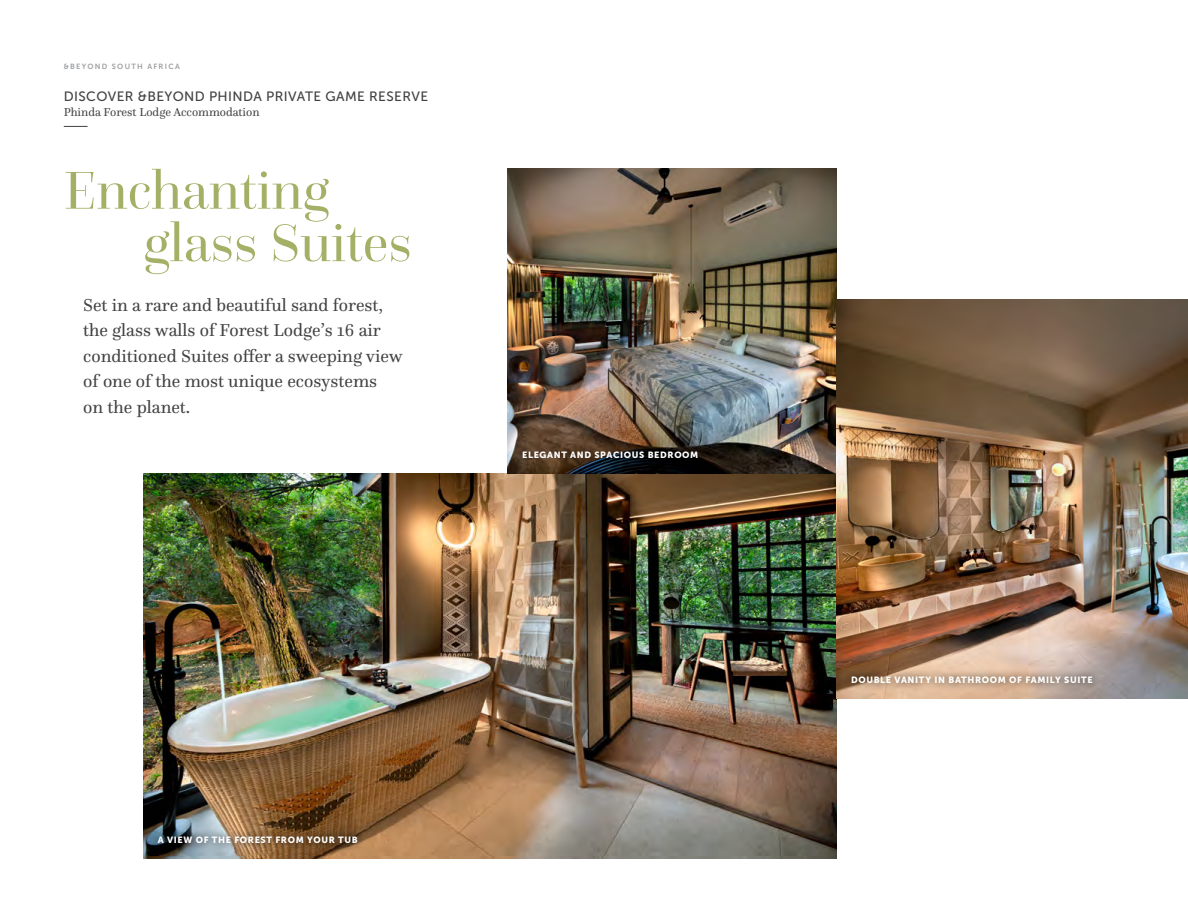
<style>
.page{position:relative;width:1188px;height:918px;background:#fff}
.page>*{position:absolute;margin:0;border:0;box-sizing:border-box;transform-origin:0 0}
.t1{font:55.5px/52.5px "Questa Grande";letter-spacing:-.005em;color:#a4b066}
.t2{font:18px/25.5px "Questa";color:#414042}
.t3{font:13.5px "Museo Sans 500";letter-spacing:.03em;color:#414042}
.t4{font:12px "Questa";color:#414042}
.t5{font:9px "Museo Sans 900";letter-spacing:.07em;color:#fff}
.t6{font:7.5px "Museo Sans 700";letter-spacing:.17em;color:#9d9fa2}
</style>
<div class="page">
<img style="left:143px;top:474px;width:694px;height:385px">
<img style="left:508px;top:169px;width:329px;height:305px">
<img style="left:837px;top:299px;width:351px;height:400px">
<svg style="left:64px;top:126px;width:24px;height:1px"></svg>
<div style="left:150px;top:828px;width:216px;height:23px;background:#000;opacity:.75"></div>
<div style="left:844px;top:668px;width:256px;height:23px;background:#000;opacity:.75"></div>
<div style="left:515px;top:443px;width:191px;height:24px;background:#000;opacity:.28"></div>
<p class="t6" style="left:64px;top:62px;width:118px">&amp;BEYOND SOUTH AFRICA</p>
<p class="t3" style="left:64px;top:89px;width:366px">DISCOVER &amp;BEYOND PHINDA PRIVATE GAME RESERVE</p>
<p class="t4" style="left:64px;top:105px;width:197px">Phinda Forest Lodge Accommodation</p>
<h1 class="t1" style="left:143px;top:164px;width:270px;text-indent:-79px">Enchanting glass Suites</h1>
<p class="t2" style="left:83px;top:292px;width:321px">Set in a rare and beautiful sand forest, the glass walls of Forest Lodge’s 16 air conditioned Suites offer a sweeping view of one of the most unique ecosystems<br>on the planet.</p>
<p class="t5" style="left:522px;top:450px;width:178px">ELEGANT AND SPACIOUS BEDROOM</p>
<p class="t5" style="left:158px;top:835px;width:201px">A VIEW OF THE FOREST FROM YOUR TUB</p>
<p class="t5" style="left:851px;top:675px;width:243px">DOUBLE VANITY IN BATHROOM OF FAMILY SUITE</p>
</div>
